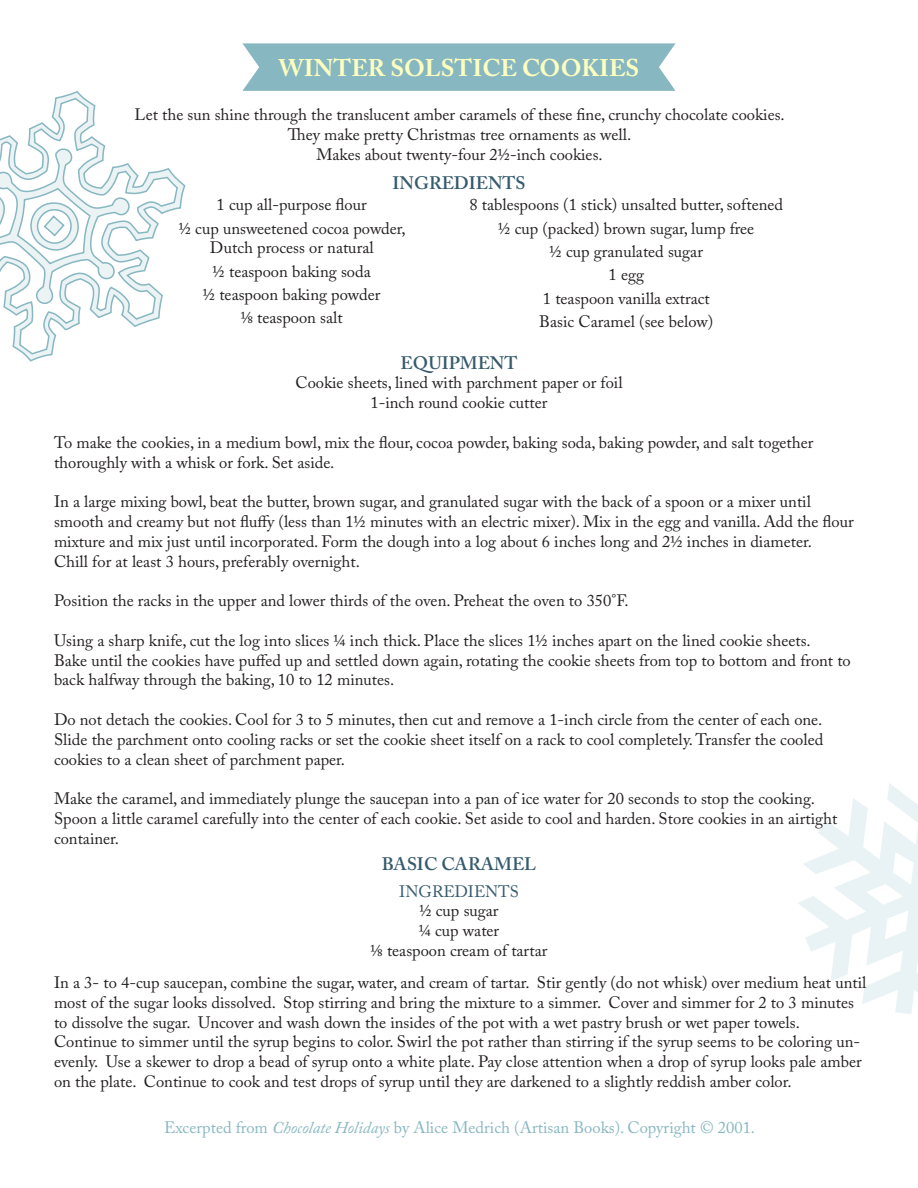
<style>
.page{position:relative;width:918px;height:1188px;background:#fff}
.page>*{position:absolute;margin:0;border:0;box-sizing:border-box;transform-origin:0 0}
.t1{font:700 24px "Adobe Caslon Pro";color:#fdffbf}
.t2{font:600 18px "Adobe Caslon Pro";color:#365b6d}
.t3{font:16.5px/19.8px "Adobe Caslon Pro";color:#231f20}
.t4{font:16.5px "Adobe Caslon Pro";color:#87b7c1}
.t5{font:16.5px "Adobe Caslon Pro";color:#365b6d}
.s1{font-style:italic}
</style>
<div class="page">
<svg style="left:798px;top:783px;width:120px;height:231px"></svg>
<svg style="left:242px;top:43px;width:434px;height:48px"></svg>
<svg style="left:0;top:91px;width:186px;height:271px"></svg>
<p class="t1" style="left:279px;top:54px;width:362px">WINTER SOLSTICE COOKIES</p>
<p class="t3" style="left:134px;top:105px;width:652px;text-align:center">Let the sun shine through the translucent amber caramels of these fine, crunchy chocolate cookies.<br>They make pretty Christmas tree ornaments as well.</p>
<p class="t3" style="left:316px;top:144px;width:288px">Makes about twenty-four 2½-inch cookies.</p>
<p class="t3" style="left:217px;top:195px;width:152px">1 cup all-purpose flour</p>
<p class="t3" style="left:179px;top:218px;width:228px;text-align:center">½ cup unsweetened cocoa powder,<br>Dutch process or natural</p>
<p class="t3" style="left:213px;top:261px;width:160px">½ teaspoon baking soda</p>
<p class="t3" style="left:203px;top:285px;width:179px">½ teaspoon baking powder</p>
<p class="t3" style="left:241px;top:308px;width:103px">⅛ teaspoon salt</p>
<p class="t2" style="left:392px;top:172px;width:135px">INGREDIENTS</p>
<p class="t3" style="left:469px;top:195px;width:315px">8 tablespoons (1 stick) unsalted butter, softened</p>
<p class="t3" style="left:498px;top:218px;width:258px">½ cup (packed) brown sugar, lump free</p>
<p class="t3" style="left:550px;top:241px;width:155px">½ cup granulated sugar</p>
<p class="t3" style="left:609px;top:265px;width:37px">1 egg</p>
<p class="t3" style="left:543px;top:288px;width:168px">1 teaspoon vanilla extract</p>
<p class="t3" style="left:539px;top:311px;width:176px">Basic Caramel (see below)</p>
<p class="t2" style="left:401px;top:352px;width:118px">EQUIPMENT</p>
<p class="t3" style="left:295px;top:373px;width:329px">Cookie sheets, lined with parchment paper or foil</p>
<p class="t3" style="left:371px;top:393px;width:178px">1-inch round cookie cutter</p>
<p class="t3" style="left:54px;top:432px;width:761px">To make the cookies, in a medium bowl, mix the flour, cocoa powder, baking soda, baking powder, and salt together thoroughly with a whisk or fork. Set aside.</p>
<p class="t3" style="left:54px;top:492px;width:801px">In a large mixing bowl, beat the butter, brown sugar, and granulated sugar with the back of a spoon or a mixer until smooth and creamy but not fluffy (less than 1½ minutes with an electric mixer). Mix in the egg and vanilla. Add the flour mixture and mix just until incorporated. Form the dough into a log about 6 inches long and 2½ inches in diameter.<br>Chill for at least 3 hours, preferably overnight.</p>
<p class="t3" style="left:54px;top:591px;width:576px">Position the racks in the upper and lower thirds of the oven. Preheat the oven to 350°F.</p>
<p class="t3" style="left:54px;top:630px;width:798px">Using a sharp knife, cut the log into slices ¼ inch thick. Place the slices 1½ inches apart on the lined cookie sheets.<br>Bake until the cookies have puffed up and settled down again, rotating the cookie sheets from top to bottom and front to back halfway through the baking, 10 to 12 minutes.</p>
<p class="t3" style="left:54px;top:709px;width:771px;text-align:justify">Do not detach the cookies. Cool for 3 to 5 minutes, then cut and remove a 1-inch circle from the center of each one.<br>Slide the parchment onto cooling racks or set the cookie sheet itself on a rack to cool completely. Transfer the cooled cookies to a clean sheet of parchment paper.</p>
<p class="t3" style="left:54px;top:789px;width:785px">Make the caramel, and immediately plunge the saucepan into a pan of ice water for 20 seconds to stop the cooking.<br>Spoon a little caramel carefully into the center of each cookie. Set aside to cool and harden. Store cookies in an airtight container.</p>
<p class="t2" style="left:382px;top:853px;width:156px">BASIC CARAMEL</p>
<p class="t5" style="left:399px;top:881px;width:121px">INGREDIENTS</p>
<p class="t3" style="left:419px;top:901px;width:81px">½ cup sugar</p>
<p class="t3" style="left:419px;top:921px;width:82px">¼ cup water</p>
<p class="t3" style="left:371px;top:940px;width:178px">⅛ teaspoon cream of tartar</p>
<p class="t3" style="left:54px;top:972px;width:814px">In a 3- to 4-cup saucepan, combine the sugar, water, and cream of tartar. Stir gently (do not whisk) over medium heat until most of the sugar looks dissolved. Stop stirring and bring the mixture to a simmer. Cover and simmer for 2 to 3 minutes to dissolve the sugar. Uncover and wash down the insides of the pot with a wet pastry brush or wet paper towels.<br>Continue to simmer until the syrup begins to color. Swirl the pot rather than stirring if the syrup seems to be coloring un&shy;evenly. Use a skewer to drop a bead of syrup onto a white plate. Pay close attention when a drop of syrup looks pale amber on the plate. Continue to cook and test drops of syrup until they are darkened to a slightly reddish amber color.</p>
<p class="t4" style="left:164px;top:1118px;width:593px">Excerpted from <span class="s1">Chocolate Holidays</span> by Alice Medrich (Artisan Books). Copyright © 2001.</p>
</div>
